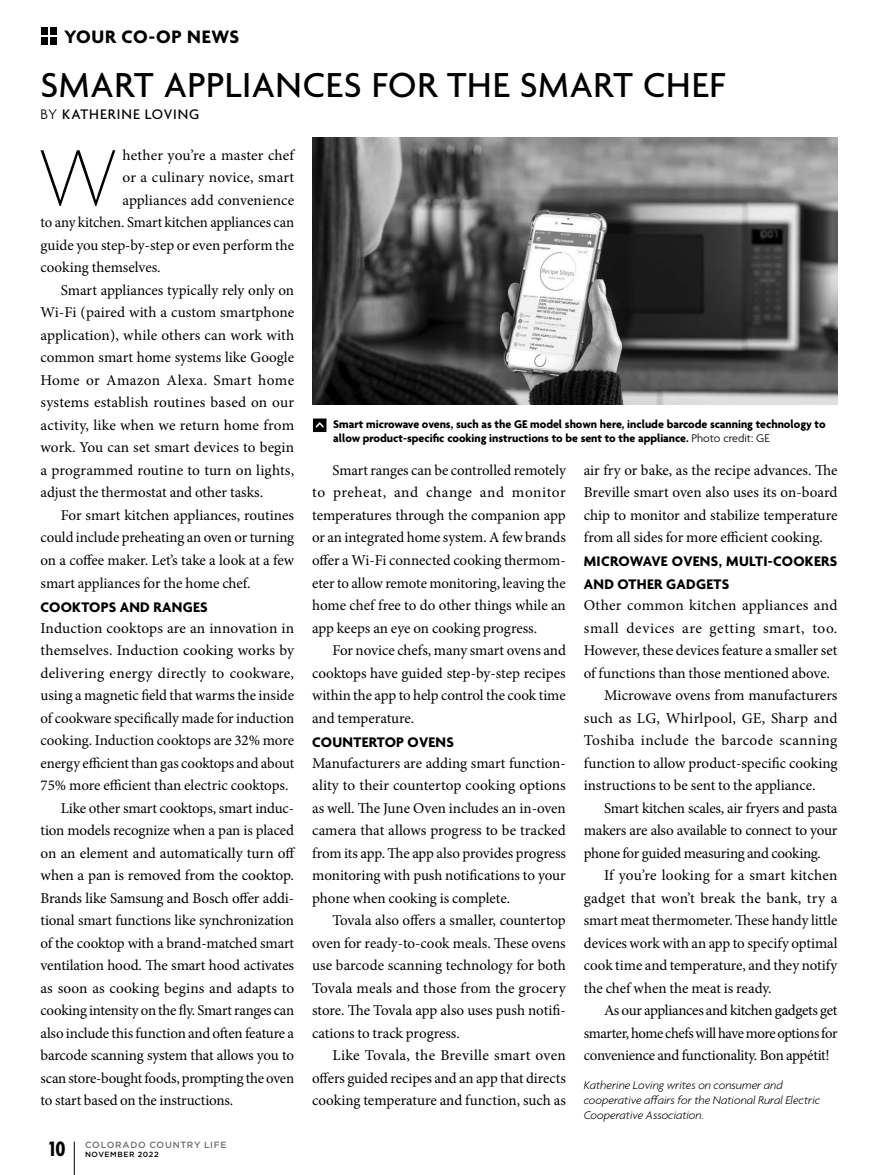
<style>
.page{position:relative;width:878px;height:1175px;background:#fff}
.page>*{position:absolute;margin:0;border:0;box-sizing:border-box;transform-origin:0 0}
.t1{font:100 85.5px "Agenda";color:#000}
.t2{font:500 37.5px "Agenda";letter-spacing:.015em;color:#000}
.t3{font:700 condensed 22.5px "Agenda";color:#000}
.t4{font:700 19.5px "Agenda";letter-spacing:.03em;color:#000}
.t5{font:15px/22.5px "Minion Pro";letter-spacing:-.005em;color:#000;text-align:justify}
.t6{font:15px "Minion Pro";letter-spacing:.015em;color:#000}
.t7{font:700 15px/22.5px "Agenda";letter-spacing:.02em;color:#000}
.t8{font:15px "Minion Pro";letter-spacing:-.025em;color:#000}
.t9{font:15px "Minion Pro";letter-spacing:.02em;color:#000}
.t10{font:15px "Minion Pro";letter-spacing:.025em;color:#000}
.t11{font:15px "Minion Pro";letter-spacing:-.03em;color:#000}
.t12{font:15px "Minion Pro";letter-spacing:.035em;color:#000}
.t13{font:500 15px "Agenda";letter-spacing:.065em;color:#000}
.t14{font:700 12px/14.4px "Agenda";color:#000}
.t15{font:italic 300 12px/15px "Agenda";color:#000}
.t16{font:500 9px "Gotham HTF";letter-spacing:.075em;color:#6d6e71}
.t17{font:500 7.5px "Gotham HTF";letter-spacing:.085em;color:#000}
.s1{font-weight:300}
</style>
<div class="page">
<img style="left:313px;top:137px;width:524px;height:268px">
<svg style="left:313px;top:418px;width:13px;height:14px"></svg>
<hr style="left:74px;top:1141px;width:1px;height:33px;background:#000">
<div style="left:50px;top:37px;width:7px;height:7px;background:#000"></div>
<div style="left:50px;top:28px;width:7px;height:7px;background:#000"></div>
<div style="left:41px;top:37px;width:7px;height:7px;background:#000"></div>
<div style="left:41px;top:28px;width:7px;height:7px;background:#000"></div>
<h3 class="t4" style="left:64px;top:26px;width:176px">YOUR CO-OP NEWS</h3>
<h2 class="t2" style="left:40px;top:65px;width:686px">SMART APPLIANCES FOR THE SMART CHEF</h2>
<p class="t13" style="left:40px;top:106px;width:160px"><span class="s1">BY</span> KATHERINE LOVING</p>
<h1 class="t1" style="left:38px;top:131px;width:82px">W</h1>
<p class="t5" style="left:122px;top:144px;width:173px">hether you’re a master chef</p>
<p class="t6" style="left:122px;top:167px;width:173px">or a culinary novice, smart</p>
<p class="t5" style="left:122px;top:189px;width:173px">appliances add convenience</p>
<p class="t5" style="left:40px;top:211px;width:255px">to any kitchen. Smart kitchen appliances can</p>
<p class="t5" style="left:40px;top:234px;width:255px">guide you step-by-step or even perform the</p>
<p class="t5" style="left:40px;top:256px;width:122px">cooking themselves.</p>
<p class="t5" style="left:61px;top:279px;width:235px">Smart appliances typically rely only on</p>
<p class="t5" style="left:40px;top:301px;width:255px">Wi-Fi (paired with a custom smartphone</p>
<p class="t5" style="left:40px;top:324px;width:255px">application), while others can work with</p>
<p class="t5" style="left:40px;top:346px;width:255px">common smart home systems like Google</p>
<p class="t10" style="left:40px;top:370px;width:255px">Home or Amazon Alexa. Smart home</p>
<p class="t5" style="left:40px;top:391px;width:255px">systems establish routines based on our</p>
<p class="t5" style="left:40px;top:414px;width:255px">activity, like when we return home from</p>
<p class="t5" style="left:40px;top:436px;width:255px">work. You can set smart devices to begin</p>
<p class="t5" style="left:40px;top:459px;width:255px">a programmed routine to turn on lights,</p>
<p class="t5" style="left:40px;top:481px;width:224px">adjust the thermostat and other tasks.</p>
<p class="t5" style="left:61px;top:504px;width:235px">For smart kitchen appliances, routines</p>
<p class="t5" style="left:40px;top:526px;width:255px">could include preheating an oven or turning</p>
<p class="t5" style="left:40px;top:549px;width:255px">on a coffee maker. Let’s take a look at a few</p>
<p class="t5" style="left:40px;top:571px;width:212px">smart appliances for the home chef.</p>
<p class="t7" style="left:40px;top:596px;width:169px">COOKTOPS AND RANGES</p>
<p class="t5" style="left:40px;top:616px;width:255px">Induction cooktops are an innovation in</p>
<p class="t5" style="left:40px;top:639px;width:255px">themselves. Induction cooking works by</p>
<p class="t9" style="left:40px;top:662px;width:255px">delivering energy directly to cookware,</p>
<p class="t5" style="left:40px;top:684px;width:255px">using a magnetic field that warms the inside</p>
<p class="t5" style="left:40px;top:706px;width:255px">of cookware specifically made for induction</p>
<p class="t5" style="left:40px;top:729px;width:255px">cooking. Induction cooktops are 32% more</p>
<p class="t5" style="left:40px;top:751px;width:255px">energy efficient than gas cooktops and about</p>
<p class="t5" style="left:40px;top:774px;width:249px">75% more efficient than electric cooktops.</p>
<p class="t5" style="left:61px;top:796px;width:235px">Like other smart cooktops, smart induc-</p>
<p class="t5" style="left:40px;top:819px;width:255px">tion models recognize when a pan is placed</p>
<p class="t5" style="left:40px;top:841px;width:256px">on an element and automatically turn off</p>
<p class="t5" style="left:40px;top:864px;width:255px">when a pan is removed from the cooktop.</p>
<p class="t5" style="left:40px;top:886px;width:255px">Brands like Samsung and Bosch offer addi-</p>
<p class="t5" style="left:40px;top:909px;width:255px">tional smart functions like synchronization</p>
<p class="t5" style="left:40px;top:931px;width:255px">of the cooktop with a brand-matched smart</p>
<p class="t5" style="left:40px;top:954px;width:255px">ventilation hood. The smart hood activates</p>
<p class="t5" style="left:40px;top:976px;width:255px">as soon as cooking begins and adapts to</p>
<p class="t5" style="left:40px;top:999px;width:255px">cooking intensity on the fly. Smart ranges can</p>
<p class="t5" style="left:40px;top:1021px;width:255px">also include this function and often feature a</p>
<p class="t5" style="left:40px;top:1044px;width:255px">barcode scanning system that allows you to</p>
<p class="t5" style="left:40px;top:1066px;width:255px">scan store-bought foods, prompting the oven</p>
<p class="t5" style="left:40px;top:1089px;width:194px">to start based on the instructions.</p>
<p class="t14" style="left:333px;top:417px;width:494px">Smart microwave ovens, such as the GE model shown here, include barcode scanning technology to allow product-specific cooking instructions to be sent to the appliance. <span class="s1">Photo credit: GE</span></p>
<p class="t5" style="left:584px;top:459px;width:255px">air fry or bake, as the recipe advances. The Breville smart oven also uses its on-board chip to monitor and stabilize temperature from all sides for more efficient cooking.</p>
<p class="t7" style="left:584px;top:551px;width:255px">MICROWAVE OVENS, MULTI-COOKERS<br>AND OTHER GADGETS</p>
<p class="t6" style="left:584px;top:595px;width:255px">Other common kitchen appliances and</p>
<p class="t12" style="left:584px;top:617px;width:255px">small devices are getting smart, too.</p>
<p class="t5" style="left:584px;top:639px;width:255px">However, these devices feature a smaller set</p>
<p class="t5" style="left:584px;top:661px;width:248px">of functions than those mentioned above.</p>
<p class="t5" style="left:604px;top:684px;width:235px">Microwave ovens from manufacturers</p>
<p class="t6" style="left:584px;top:707px;width:255px">such as LG, Whirlpool, GE, Sharp and</p>
<p class="t10" style="left:584px;top:730px;width:255px">Toshiba include the barcode scanning</p>
<p class="t5" style="left:584px;top:751px;width:255px">function to allow product-specific cooking</p>
<p class="t5" style="left:584px;top:774px;width:233px">instructions to be sent to the appliance.</p>
<p class="t5" style="left:604px;top:796px;width:235px">Smart kitchen scales, air fryers and pasta</p>
<p class="t5" style="left:584px;top:819px;width:255px">makers are also available to connect to your</p>
<p class="t8" style="left:584px;top:842px;width:239px">phone for guided measuring and cooking.</p>
<p class="t5" style="left:604px;top:864px;width:235px">If you’re looking for a smart kitchen</p>
<p class="t9" style="left:583px;top:887px;width:255px">gadget that won’t break the bank, try a</p>
<p class="t5" style="left:584px;top:909px;width:255px">smart meat thermometer. These handy little</p>
<p class="t5" style="left:584px;top:931px;width:255px">devices work with an app to specify optimal</p>
<p class="t5" style="left:584px;top:954px;width:255px">cook time and temperature, and they notify</p>
<p class="t5" style="left:584px;top:976px;width:189px">the chef when the meat is ready.</p>
<p class="t8" style="left:604px;top:1000px;width:235px">As our appliances and kitchen gadgets get</p>
<p class="t11" style="left:584px;top:1022px;width:255px">smarter, home chefs will have more options for</p>
<p class="t5" style="left:584px;top:1044px;width:247px">convenience and functionality. Bon appétit!</p>
<p class="t15" style="left:584px;top:1077px;width:238px">Katherine Loving writes on consumer and cooperative affairs for the National Rural Electric<br>Cooperative Association.</p>
<p class="t5" style="left:312px;top:459px;width:255px;text-indent:20px">Smart ranges can be controlled remotely to preheat, and change and monitor temperatures through the companion app or an integrated home system. A few brands offer a Wi-Fi connected cooking thermom&shy;eter to allow remote monitoring, leaving the home chef free to do other things while an app keeps an eye on cooking progress.</p>
<p class="t5" style="left:312px;top:639px;width:255px;text-indent:20px">For novice chefs, many smart ovens and cooktops have guided step-by-step recipes within the app to help control the cook time and temperature.</p>
<p class="t7" style="left:312px;top:731px;width:143px">COUNTERTOP OVENS</p>
<p class="t5" style="left:312px;top:751px;width:255px">Manufacturers are adding smart function&shy;ality to their countertop cooking options as well. The June Oven includes an in-oven camera that allows progress to be tracked from its app. The app also provides progress monitoring with push notifications to your phone when cooking is complete.</p>
<p class="t5" style="left:312px;top:909px;width:255px;text-indent:20px">Tovala also offers a smaller, countertop oven for ready-to-cook meals. These ovens use barcode scanning technology for both Tovala meals and those from the grocery store. The Tovala app also uses push notifi&shy;cations to track progress.</p>
<p class="t5" style="left:312px;top:1044px;width:255px;text-indent:20px">Like Tovala, the Breville smart oven offers guided recipes and an app that directs cooking temperature and function, such as</p>
<h3 class="t3" style="left:49px;top:1136px;width:18px">10</h3>
<p class="t16" style="left:85px;top:1140px;width:143px">COLORADO COUNTRY LIFE</p>
<p class="t17" style="left:85px;top:1150px;width:75px">NOVEMBER 2022</p>
</div>
